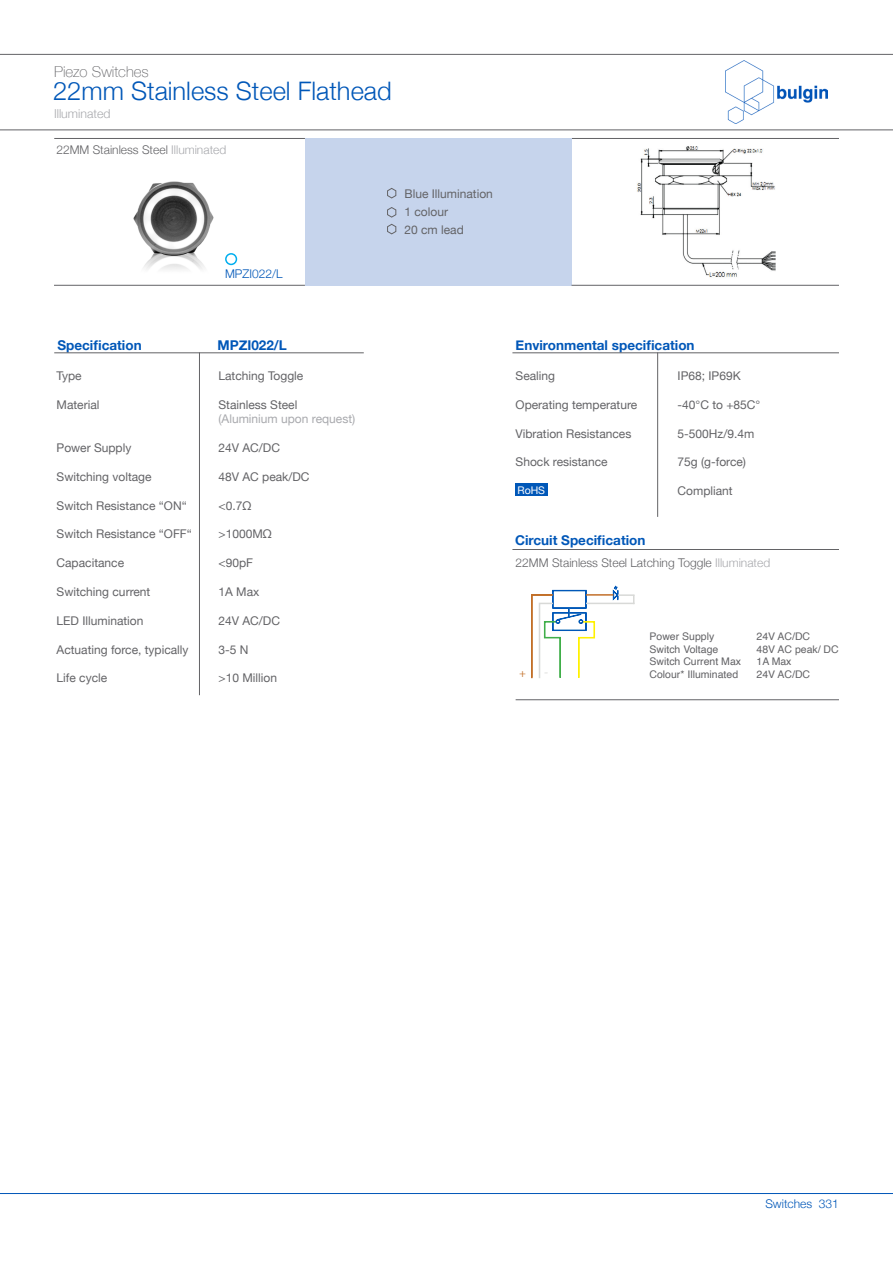
<style>
.page{position:relative;width:893px;height:1263px;background:#fff}
.page>*{position:absolute;margin:0;border:0;box-sizing:border-box;transform-origin:0 0}
.t1{font:300 25.5px "Helvetica Neue";color:#0057b8}
.t2{font:100 15px "Helvetica Neue";color:#636366}
.t3{font:700 13.5px "Helvetica Neue";color:#0057b8}
.t4{font:300 12.3px "Helvetica Neue";color:#a8a9ad}
.t5{font:12px "Helvetica Neue";color:#636366}
.t6{font:300 12px "Helvetica Neue";color:#636366}
.t7{font:12px "Helvetica Neue";color:#a8a9ad}
.t8{font:300 12px "Helvetica Neue";color:#0057b8}
.t9{font:12px "Minion Pro";color:#c26f28}
.t10{font:10.5px "Helvetica";color:#636366}
.t11{font:10.5px "Helvetica Neue";color:#fff}
.s1{color:#a8a9ad}
</style>
<div class="page">
<hr style="left:0;top:1193px;width:893px;height:1px;background:#0057b8">
<img style="left:726px;top:61px;width:101px;height:63px">
<hr style="left:0;top:54px;width:893px;height:1px;background:#636366">
<hr style="left:0;top:129px;width:893px;height:1px;background:#636366">
<img style="left:133px;top:181px;width:105px;height:89px">
<hr style="left:572px;top:138px;width:267px;height:1px;background:#636366">
<div style="left:305px;top:138px;width:267px;height:148px;background:#c6d4ec"></div>
<hr style="left:54px;top:285px;width:251px;height:1px;background:#636366">
<hr style="left:572px;top:285px;width:267px;height:1px;background:#636366">
<hr style="left:54px;top:138px;width:251px;height:1px;background:#636366">
<hr style="left:54px;top:352px;width:310px;height:1px;background:#636366">
<hr style="left:199px;top:352px;width:1px;height:343px;background:#636366">
<hr style="left:512px;top:352px;width:327px;height:1px;background:#636366">
<hr style="left:512px;top:549px;width:327px;height:1px;background:#636366">
<hr style="left:657px;top:352px;width:1px;height:165px;background:#636366">
<div style="left:516px;top:483px;width:32px;height:13px;background:#0057b8"></div>
<img style="left:637px;top:146px;width:139px;height:131px">
<div style="left:225px;top:253px;width:12px;height:12px;border:2px solid #00aeef;border-radius:50%"></div>
<hr style="left:516px;top:699px;width:323px;height:1px;background:#636366">
<svg style="left:387px;top:188px;width:10px;height:11px"></svg>
<svg style="left:387px;top:207px;width:10px;height:28px"></svg>
<svg style="left:531px;top:590px;width:65px;height:89px"></svg>
<hr style="left:586px;top:594px;width:27px;height:2px;background:#c26f28">
<hr style="left:586px;top:603px;width:48px;height:1px;background:#d8d9d7">
<svg style="left:612px;top:585px;width:22px;height:18px"></svg>
<p class="t2" style="left:54px;top:60px;width:96px">Piezo Switches</p>
<p class="t1" style="left:53px;top:71px;width:340px">22mm Stainless Steel Flathead</p>
<p class="t4" style="left:54px;top:104px;width:58px">Illuminated</p>
<p class="t6" style="left:56px;top:140px;width:171px">22MM Stainless Steel <span class="s1">Illuminated</span></p>
<p class="t8" style="left:225px;top:264px;width:59px">MPZI022/L</p>
<p class="t5" style="left:404px;top:185px;width:90px">Blue Illumination</p>
<p class="t5" style="left:404px;top:203px;width:45px">1 colour</p>
<p class="t5" style="left:404px;top:221px;width:61px">20 cm lead</p>
<p class="t3" style="left:57px;top:334px;width:86px">Specification</p>
<p class="t3" style="left:217px;top:334px;width:71px">MPZI022/L</p>
<p class="t3" style="left:516px;top:334px;width:180px">Environmental specification</p>
<p class="t5" style="left:516px;top:367px;width:41px">Sealing</p>
<p class="t5" style="left:516px;top:396px;width:123px">Operating temperature</p>
<p class="t5" style="left:516px;top:425px;width:117px">Vibration Resistances</p>
<p class="t5" style="left:516px;top:453px;width:94px">Shock resistance</p>
<p class="t11" style="left:517px;top:482px;width:29px">RoHS</p>
<p class="t5" style="left:57px;top:367px;width:27px">Type</p>
<p class="t5" style="left:57px;top:396px;width:44px">Material</p>
<p class="t5" style="left:57px;top:439px;width:76px">Power Supply</p>
<p class="t5" style="left:57px;top:468px;width:97px">Switching voltage</p>
<p class="t5" style="left:57px;top:497px;width:132px">Switch Resistance “ON“</p>
<p class="t5" style="left:57px;top:525px;width:137px">Switch Resistance “OFF“</p>
<p class="t5" style="left:57px;top:554px;width:69px">Capacitance</p>
<p class="t5" style="left:57px;top:583px;width:95px">Switching current</p>
<p class="t5" style="left:57px;top:612px;width:88px">LED Illumination</p>
<p class="t5" style="left:57px;top:641px;width:134px">Actuating force, typically</p>
<p class="t5" style="left:57px;top:669px;width:52px">Life cycle</p>
<p class="t5" style="left:218px;top:367px;width:86px">Latching Toggle</p>
<p class="t5" style="left:218px;top:396px;width:80px">Stainless Steel</p>
<p class="t7" style="left:218px;top:410px;width:138px">(Aluminium upon request)</p>
<p class="t5" style="left:218px;top:439px;width:63px">24V AC/DC</p>
<p class="t5" style="left:218px;top:468px;width:93px">48V AC peak/DC</p>
<p class="t5" style="left:218px;top:497px;width:34px">&lt;0.7Ω</p>
<p class="t5" style="left:218px;top:525px;width:55px">&gt;1000MΩ</p>
<p class="t5" style="left:218px;top:554px;width:36px">&lt;90pF</p>
<p class="t5" style="left:218px;top:583px;width:42px">1A Max</p>
<p class="t5" style="left:218px;top:612px;width:63px">24V AC/DC</p>
<p class="t5" style="left:218px;top:641px;width:32px">3-5 N</p>
<p class="t5" style="left:218px;top:669px;width:60px">&gt;10 Million</p>
<p class="t5" style="left:678px;top:367px;width:65px">IP68; IP69K</p>
<p class="t5" style="left:678px;top:396px;width:84px">-40°C to +85C°</p>
<p class="t5" style="left:678px;top:425px;width:78px">5-500Hz/9.4m</p>
<p class="t5" style="left:678px;top:453px;width:70px">75g (g-force)</p>
<p class="t5" style="left:678px;top:482px;width:57px">Compliant</p>
<p class="t3" style="left:515px;top:530px;width:132px">Circuit Specification</p>
<p class="t6" style="left:516px;top:553px;width:256px">22MM Stainless Steel Latching Toggle <span class="s1">Illuminated</span></p>
<p class="t10" style="left:649px;top:628px;width:66px">Power Supply</p>
<p class="t10" style="left:649px;top:641px;width:70px">Switch Voltage</p>
<p class="t10" style="left:649px;top:654px;width:93px">Switch Current Max</p>
<p class="t10" style="left:649px;top:666px;width:90px">Colour* Illuminated</p>
<p class="t10" style="left:756px;top:628px;width:55px">24V AC/DC</p>
<p class="t10" style="left:756px;top:641px;width:84px">48V AC peak/ DC</p>
<p class="t10" style="left:756px;top:654px;width:37px">1A Max</p>
<p class="t9" style="left:519px;top:665px;width:8px">+</p>
<p class="t10" style="left:756px;top:666px;width:55px">24V AC/DC</p>
<p class="t8" style="left:765px;top:1194px;width:75px">Switches 331</p>
</div>
